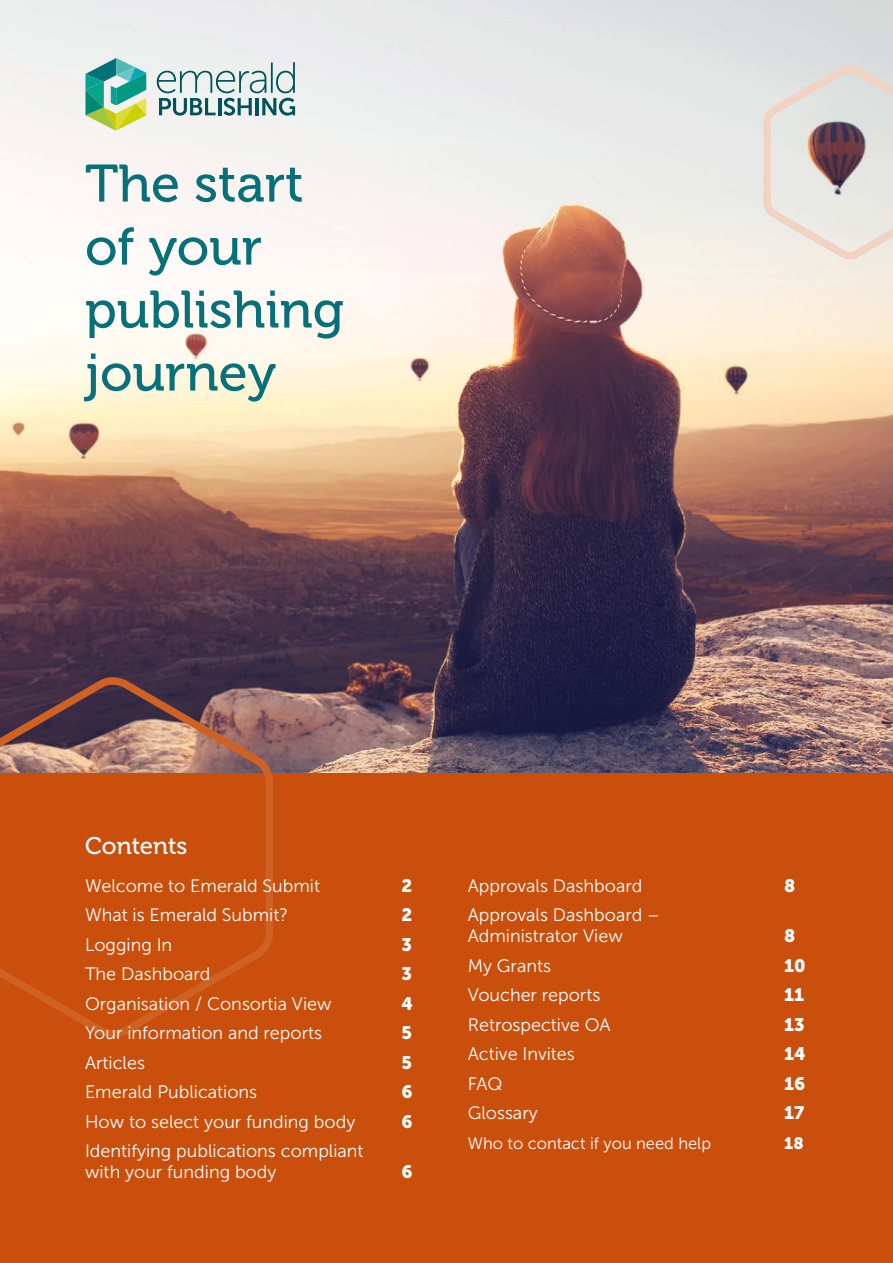
<style>
.page{position:relative;width:893px;height:1263px;background:#fff}
.page>*{position:absolute;margin:0;border:0;box-sizing:border-box;transform-origin:0 0}
.t1{font:52.5px/63px "Museo 500";color:#077078}
.t2{font:24px "Museo 500";color:#fff}
.t3{font:18px/21px "Museo Sans 300";color:#fff}
.t4{font:18px "Museo Sans 900";color:#fff}
.t5{font:16.5px "Museo Sans 300";color:#fff}
.t6{font:16.5px "Museo Sans 900";color:#fff}
</style>
<div class="page">
<img style="left:0;top:0;width:893px;height:774px">
<svg style="left:157px;top:62px;width:138px;height:54px"></svg>
<svg style="left:85px;top:58px;width:61px;height:72px"></svg>
<div style="left:0;top:774px;width:893px;height:489px;background:#ca4f0c"></div>
<svg style="left:759px;top:60px;width:134px;height:204px"></svg>
<svg style="left:0;top:674px;width:277px;height:364px"></svg>
<h1 class="t1" style="left:85px;top:153px;width:260px">The start of your publishing journey</h1>
<h2 class="t2" style="left:85px;top:832px;width:104px">Contents</h2>
<p class="t3" style="left:85px;top:875px;width:237px">Welcome to Emerald Submit</p>
<p class="t4" style="left:402px;top:875px;width:12px">2</p>
<p class="t3" style="left:85px;top:904px;width:205px">What is Emerald Submit?</p>
<p class="t4" style="left:402px;top:905px;width:12px">2</p>
<p class="t3" style="left:85px;top:934px;width:89px">Logging In</p>
<p class="t4" style="left:402px;top:934px;width:12px">3</p>
<p class="t3" style="left:85px;top:963px;width:127px">The Dashboard</p>
<p class="t4" style="left:402px;top:964px;width:12px">3</p>
<p class="t3" style="left:85px;top:993px;width:248px">Organisation / Consortia View</p>
<p class="t4" style="left:402px;top:993px;width:13px">4</p>
<p class="t3" style="left:85px;top:1022px;width:239px">Your information and reports</p>
<p class="t4" style="left:402px;top:1023px;width:12px">5</p>
<p class="t3" style="left:85px;top:1052px;width:61px">Articles</p>
<p class="t4" style="left:402px;top:1052px;width:12px">5</p>
<p class="t3" style="left:85px;top:1081px;width:174px">Emerald Publications</p>
<p class="t4" style="left:402px;top:1082px;width:13px">6</p>
<p class="t3" style="left:85px;top:1111px;width:272px">How to select your funding body</p>
<p class="t4" style="left:402px;top:1111px;width:13px">6</p>
<p class="t3" style="left:85px;top:1140px;width:280px">Identifying publications compliant with your funding body</p>
<p class="t4" style="left:402px;top:1162px;width:13px">6</p>
<p class="t3" style="left:468px;top:875px;width:176px">Approvals Dashboard</p>
<p class="t4" style="left:784px;top:875px;width:13px">8</p>
<p class="t3" style="left:468px;top:904px;width:194px">Approvals Dashboard –<br>Administrator View</p>
<p class="t4" style="left:784px;top:926px;width:13px">8</p>
<p class="t3" style="left:468px;top:955px;width:85px">My Grants</p>
<p class="t4" style="left:784px;top:955px;width:23px">10</p>
<p class="t3" style="left:468px;top:984px;width:134px">Voucher reports</p>
<p class="t4" style="left:784px;top:985px;width:21px">11</p>
<p class="t3" style="left:468px;top:1014px;width:144px">Retrospective OA</p>
<p class="t4" style="left:784px;top:1014px;width:22px">13</p>
<p class="t3" style="left:468px;top:1043px;width:109px">Active Invites</p>
<p class="t4" style="left:784px;top:1044px;width:23px">14</p>
<p class="t3" style="left:468px;top:1073px;width:36px">FAQ</p>
<p class="t4" style="left:784px;top:1073px;width:23px">16</p>
<p class="t3" style="left:468px;top:1102px;width:71px">Glossary</p>
<p class="t4" style="left:784px;top:1103px;width:22px">17</p>
<p class="t5" style="left:468px;top:1134px;width:245px">Who to contact if you need help</p>
<p class="t6" style="left:784px;top:1133px;width:21px">18</p>
</div>
